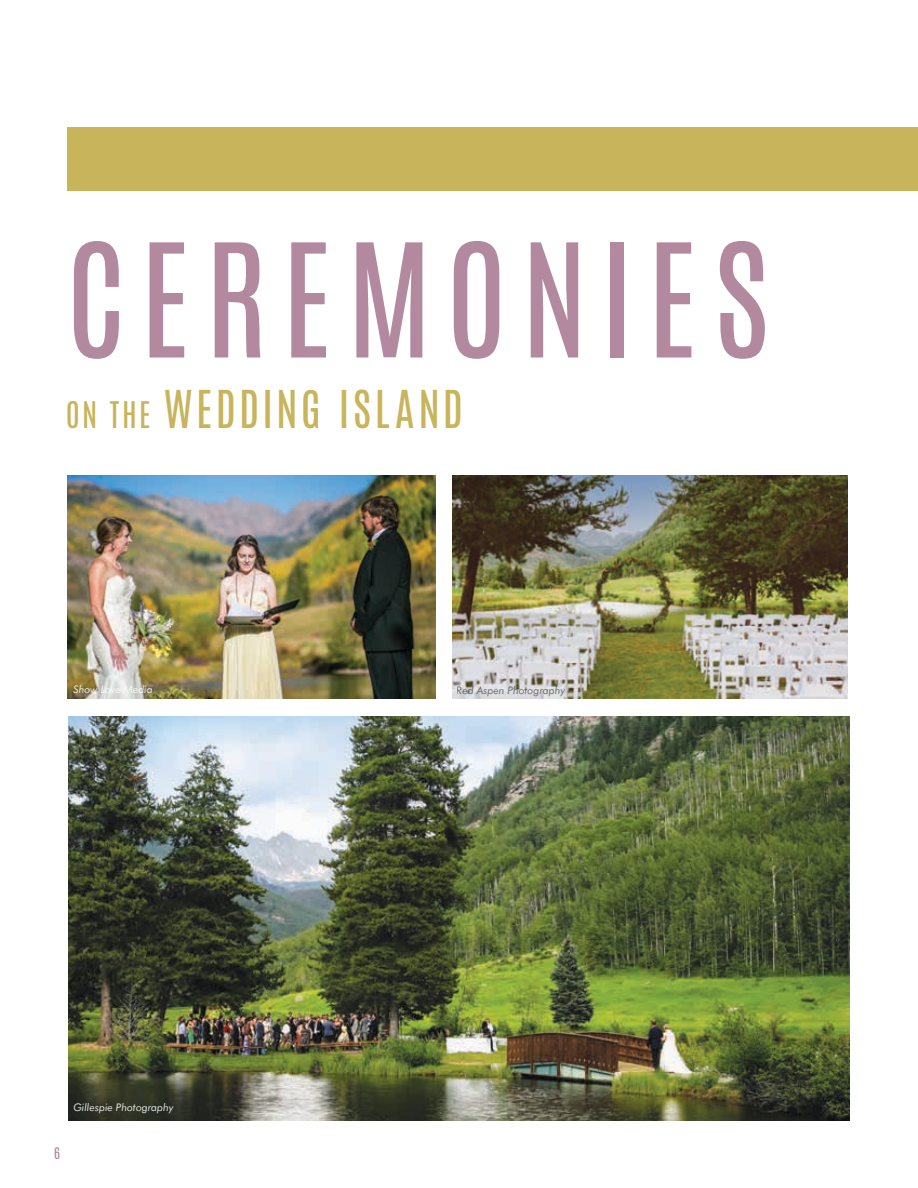
<style>
.page{position:relative;width:918px;height:1188px;background:#fff}
.page>*{position:absolute;margin:0;border:0;box-sizing:border-box;transform-origin:0 0}
.t1{font:133.95px "Antonio";letter-spacing:.105em;color:#b2899e}
.t2{font:43.65px "Antonio";letter-spacing:.07em;color:#c7b45b}
.t3{font:13.5px "Antonio";color:#b2899e}
.t4{font:italic 10.5px "Futura BT";color:#fff}
.t5{font:italic 10.5px "Futura BT";color:#58595b}
.s1{font-size:30.6px}
</style>
<div class="page">
<img style="left:69px;top:716px;width:780px;height:404px">
<img style="left:68px;top:475px;width:367px;height:224px">
<img style="left:452px;top:475px;width:396px;height:224px">
<div style="left:68px;top:128px;width:850px;height:63px;background:#c7b45b"></div>
<h1 class="t1" style="left:66px;top:202px;width:706px">CEREMONIES</h1>
<h2 class="t2" style="left:66px;top:377px;width:399px"><span class="s1">ON THE</span> WEDDING ISLAND</h2>
<p class="t4" style="left:73px;top:683px;width:81px">Show Love Media</p>
<p class="t5" style="left:457px;top:684px;width:110px">Red Aspen Photography</p>
<p class="t3" style="left:54px;top:1143px;width:7px">6</p>
<p class="t4" style="left:73px;top:1101px;width:102px">Gillespie Photography</p>
</div>
